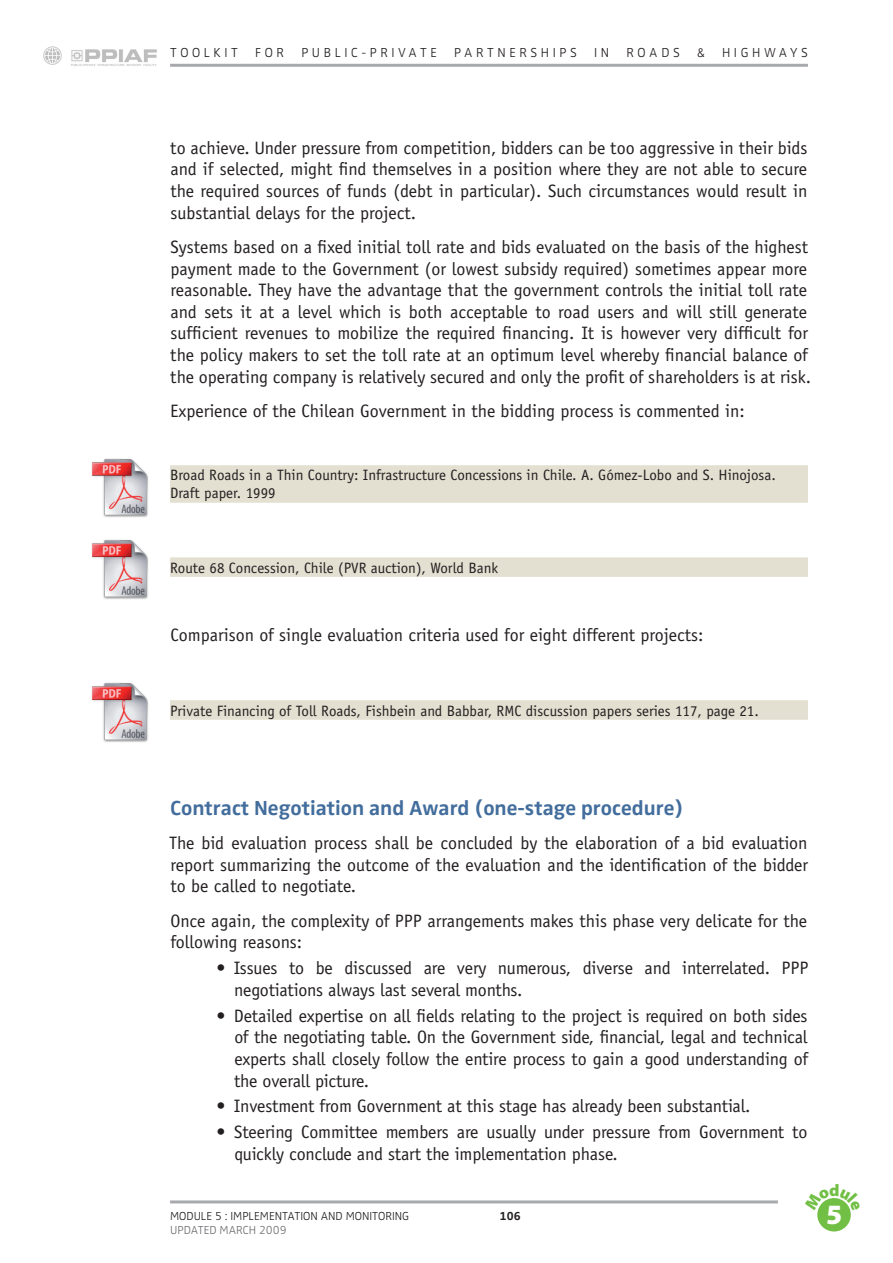
<style>
.page{position:relative;width:893px;height:1263px;background:#fff}
.page>*{position:absolute;margin:0;border:0;box-sizing:border-box;transform-origin:0 0}
.t1{font:900 28.05px "Myriad Pro";color:#fff}
.t2{font:700 21px "Zwo";color:#426d9c}
.t3{font:18px/21.6px "Officina Sans";color:#231f20}
.t4{font:15px/18px "Officina Sans";color:#231f20}
.t5{font:300 13.5px "Zwo";letter-spacing:.265em;color:#231f20}
.t6{font:300 12px "Zwo";color:#231f20}
.t7{font:300 12px "Zwo";color:#6c6d70}
.t8{font:700 12px "Zwo";color:#231f20}
</style>
<div class="page">
<hr style="left:170px;top:64px;width:638px;height:3px;background:#a8a9ad">
<img style="left:43px;top:46px;width:19px;height:19px">
<img style="left:71px;top:49px;width:86px;height:17px">
<hr style="left:170px;top:1200px;width:608px;height:3px;background:#a8a9ad">
<div style="left:817px;top:1198px;width:34px;height:33px;background:#71bf44;border-radius:50%"></div>
<div style="left:170px;top:465px;width:638px;height:20px;background:#e3dfd1"></div>
<div style="left:170px;top:483px;width:638px;height:20px;background:#e3dfd1"></div>
<div style="left:170px;top:557px;width:638px;height:20px;background:#e3dfd1"></div>
<div style="left:170px;top:700px;width:638px;height:20px;background:#e3dfd1"></div>
<img style="left:92px;top:458px;width:56px;height:59px">
<img style="left:92px;top:539px;width:56px;height:60px">
<img style="left:92px;top:682px;width:56px;height:60px">
<svg style="left:817px;top:1198px;width:34px;height:13px"></svg>
<p class="t5" style="left:170px;top:45px;width:68px">TOOLKIT</p>
<p class="t5" style="left:255px;top:45px;width:30px">FOR</p>
<p class="t5" style="left:301px;top:45px;width:137px">PUBLIC-PRIVATE</p>
<p class="t5" style="left:454px;top:45px;width:124px">PARTNERSHIP S</p>
<p class="t5" style="left:594px;top:45px;width:17px">I N</p>
<p class="t5" style="left:626px;top:45px;width:55px">ROADS</p>
<p class="t5" style="left:697px;top:45px;width:20px">&amp; H</p>
<p class="t5" style="left:734px;top:45px;width:75px">IGHWAYS</p>
<p class="t3" style="left:170px;top:137px;width:639px;text-align:justify">to achieve. Under pressure from competition, bidders can be too aggressive in their bids and if selected, might find themselves in a position where they are not able to secure the required sources of funds (debt in particular). Such circumstances would result in substantial delays for the project.</p>
<p class="t3" style="left:170px;top:236px;width:642px">Systems based on a fixed initial toll rate and bids evaluated on the basis of the highest payment made to the Government (or lowest subsidy required) sometimes appear more reasonable. They have the advantage that the government controls the initial toll rate and sets it at a level which is both acceptable to road users and will still generate sufficient revenues to mobilize the required financing. It is however very difficult for the policy makers to set the toll rate at an optimum level whereby financial balance of the operating company is relatively secured and only the profit of shareholders is at risk.</p>
<p class="t3" style="left:170px;top:400px;width:576px">Experience of the Chilean Government in the bidding process is commented in:</p>
<p class="t4" style="left:170px;top:466px;width:607px">Broad Roads in a Thin Country: Infrastructure Concessions in Chile. A. Gómez-Lobo and S. Hinojosa.<br>Draft paper. 1999</p>
<p class="t4" style="left:170px;top:559px;width:330px">Route 68 Concession, Chile (PVR auction), World Bank</p>
<p class="t3" style="left:171px;top:624px;width:534px">Comparison of single evaluation criteria used for eight different projects:</p>
<p class="t4" style="left:170px;top:701px;width:590px">Private Financing of Toll Roads, Fishbein and Babbar, RMC discussion papers series 117, page 21.</p>
<p class="t2" style="left:171px;top:795px;width:514px">Contract Negotiation and Award (one-stage procedure)</p>
<p class="t3" style="left:169px;top:832px;width:640px;text-align:justify">The bid evaluation process shall be concluded by the elaboration of a bid evaluation report summarizing the outcome of the evaluation and the identification of the bidder to be called to negotiate.</p>
<p class="t3" style="left:170px;top:910px;width:638px">Once again, the complexity of PPP arrangements makes this phase very delicate for the following reasons:</p>
<p class="t3" style="left:234px;top:957px;width:576px;text-indent:-18px">• Issues to be discussed are very numerous, diverse and interrelated. PPP negotiations always last several months.</p>
<p class="t3" style="left:234px;top:1005px;width:575px;text-align:justify;text-indent:-18px">• Detailed expertise on all fields relating to the project is required on both sides of the negotiating table. On the Government side, financial, legal and technical experts shall closely follow the entire process to gain a good understanding of the overall picture.</p>
<p class="t3" style="left:216px;top:1095px;width:536px">• Investment from Government at this stage has already been substantial.</p>
<p class="t3" style="left:234px;top:1121px;width:574px;text-indent:-18px">• Steering Committee members are usually under pressure from Government to quickly conclude and start the implementation phase.</p>
<p class="t6" style="left:170px;top:1208px;width:241px">MODULE 5 : IMPLEMENTATION AND MONITORING</p>
<p class="t7" style="left:170px;top:1223px;width:118px">UPDATED MARCH 2009</p>
<p class="t8" style="left:500px;top:1208px;width:22px">106</p>
<h1 class="t1" style="left:826px;top:1196px;width:18px">5</h1>
</div>
